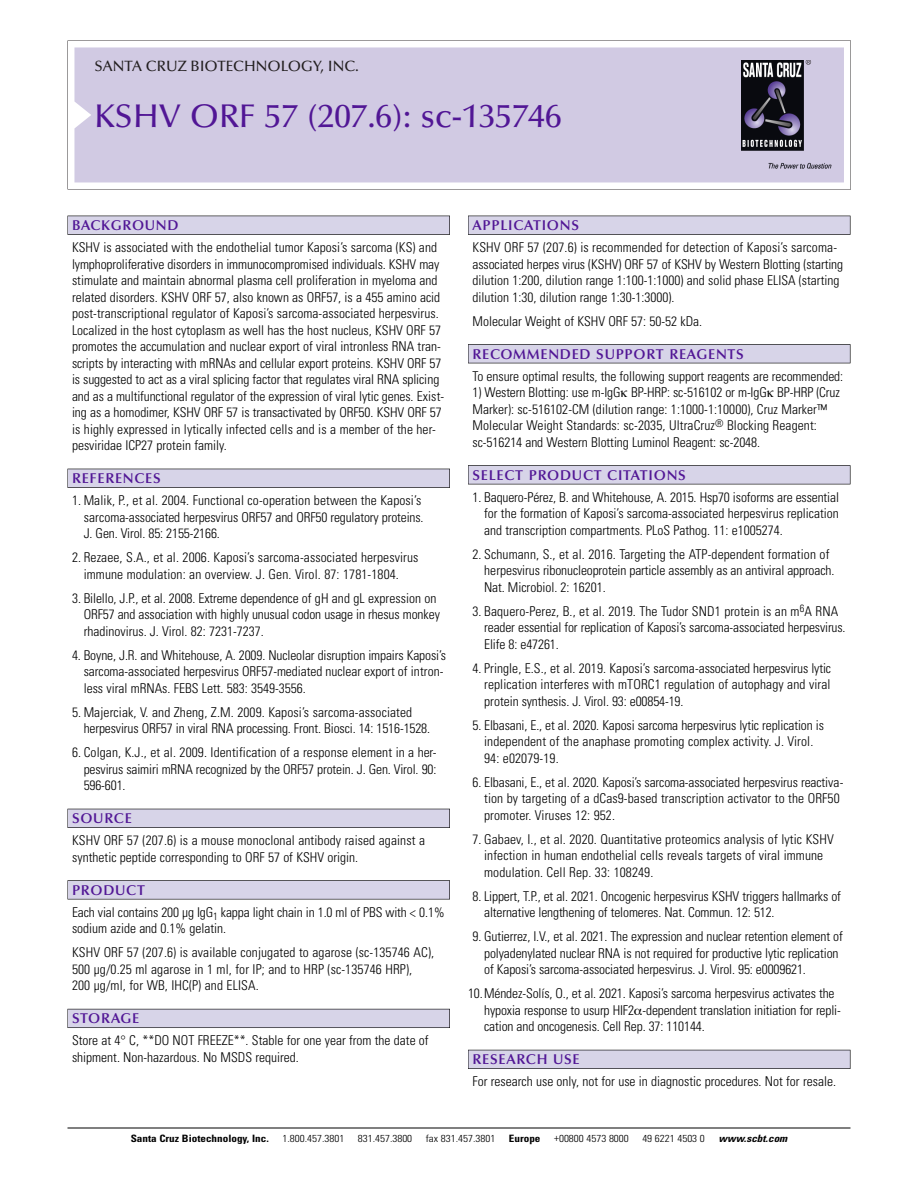
<style>
.page{position:relative;width:918px;height:1188px;background:#fff}
.page>*{position:absolute;margin:0;border:0;box-sizing:border-box;transform-origin:0 0}
.t1{font:500 33px "Optima";color:#511695}
.t2{font:500 15px "Optima";color:#231f20}
.t3{font:600 14.25px "Optima";letter-spacing:.05em;color:#511695}
.t4{font:300 condensed 13.5px/16.5px "Univers";color:#000}
.t5{font:300 condensed 10.2px "Univers";color:#000;scale:1.1 1}
.t6{font:700 condensed 10.2px "Univers";color:#000;scale:1.1 1}
.t7{font:italic 700 condensed 10.2px "Univers";color:#000;scale:1.1 1}
</style>
<div class="page">
<svg style="left:68px;top:40px;width:783px;height:149px"></svg>
<div style="left:74px;top:47px;width:770px;height:135px;background:#d1cae3"></div>
<img style="left:741px;top:60px;width:90px;height:108px">
<div style="left:68px;top:216px;width:382px;height:19px;background:#535256"></div>
<div style="left:68px;top:216px;width:381px;height:18px;background:#d7d4e8"></div>
<div style="left:68px;top:469px;width:382px;height:19px;background:#525156"></div>
<div style="left:68px;top:469px;width:381px;height:18px;background:#d7d4e8"></div>
<div style="left:68px;top:809px;width:382px;height:19px;background:#515057"></div>
<div style="left:68px;top:809px;width:381px;height:18px;background:#d7d4e8"></div>
<div style="left:68px;top:880px;width:382px;height:19px;background:#575659"></div>
<div style="left:68px;top:881px;width:381px;height:18px;background:#d7d4e8"></div>
<div style="left:68px;top:1009px;width:382px;height:19px;background:#595860"></div>
<div style="left:68px;top:1009px;width:381px;height:18px;background:#d7d4e8"></div>
<div style="left:468px;top:216px;width:382px;height:19px;background:#535256"></div>
<div style="left:468px;top:216px;width:382px;height:18px;background:#d7d4e8"></div>
<div style="left:468px;top:344px;width:382px;height:19px;background:#515155"></div>
<div style="left:468px;top:345px;width:382px;height:18px;background:#d7d4e8"></div>
<div style="left:468px;top:465px;width:382px;height:19px;background:#545357"></div>
<div style="left:468px;top:466px;width:382px;height:18px;background:#d7d4e8"></div>
<div style="left:468px;top:1050px;width:382px;height:19px;background:#535259"></div>
<div style="left:468px;top:1050px;width:382px;height:18px;background:#d7d4e8"></div>
<hr style="left:68px;top:1128px;width:782px;height:1px;background:#000">
<p class="t2" style="left:94px;top:60px;width:266px">SANTA CRUZ BIOTECHNOLOGY, INC.</p>
<p class="t1" style="left:94px;top:102px;width:469px">KSHV ORF 57 (207.6): sc-135746</p>
<p class="t3" style="left:72px;top:219px;width:108px">BACKGROUND</p>
<p class="t4" style="left:72px;top:240px;width:374px">KSHV is associated with the endothelial tumor Kaposi’s sarcoma (KS) and lymphoproliferative disorders in immunocompromised individuals. KSHV may stimulate and maintain abnormal plasma cell proliferation in myeloma and related disorders. KSHV ORF 57, also known as ORF57, is a 455 amino acid post-transcriptional regulator of Kaposi’s sarcoma-associated herpesvirus.<br>Localized in the host cytoplasm as well has the host nucleus, KSHV ORF 57 promotes the accumulation and nuclear export of viral intronless RNA tran&shy;scripts by interacting with mRNAs and cellular export proteins. KSHV ORF 57 is suggested to act as a viral splicing factor that regulates viral RNA splicing and as a multifunctional regulator of the expression of viral lytic genes. Exist&shy;ing as a homodimer, KSHV ORF 57 is transactivated by ORF50. KSHV ORF 57 is highly expressed in lytically infected cells and is a member of the her&shy;pesviridae ICP27 protein family.</p>
<p class="t3" style="left:72px;top:472px;width:90px">REFERENCES</p>
<p class="t4" style="left:84px;top:493px;width:341px;text-indent:-12px">1. Malik, P., et al. 2004. Functional co-operation between the Kaposi’s sarcoma-associated herpesvirus ORF57 and ORF50 regulatory proteins.<br>J. Gen. Virol. 85: 2155-2166.</p>
<p class="t4" style="left:72px;top:550px;width:348px;text-align:center">2. Rezaee, S.A., et al. 2006. Kaposi’s sarcoma-associated herpesvirus immune modulation: an overview. J. Gen. Virol. 87: 1781-1804.</p>
<p class="t4" style="left:84px;top:591px;width:358px;text-indent:-12px">3. Bilello, J.P., et al. 2008. Extreme dependence of gH and gL expression on<br>ORF57 and association with highly unusual codon usage in rhesus monkey rhadinovirus. J. Virol. 82: 7231-7237.</p>
<p class="t4" style="left:84px;top:648px;width:364px;text-indent:-12px">4. Boyne, J.R. and Whitehouse, A. 2009. Nucleolar disruption impairs Kaposi’s sarcoma-associated herpesvirus ORF57-mediated nuclear export of intron&shy;less viral mRNAs. FEBS Lett. 583: 3549-3556.</p>
<p class="t4" style="left:84px;top:705px;width:348px;text-indent:-12px">5. Majerciak, V. and Zheng, Z.M. 2009. Kaposi’s sarcoma-associated herpesvirus ORF57 in viral RNA processing. Front. Biosci. 14: 1516-1528.</p>
<p class="t4" style="left:84px;top:745px;width:354px;text-align:justify;text-indent:-12px">6. Colgan, K.J., et al. 2009. Identification of a response element in a her&shy;pesvirus saimiri mRNA recognized by the ORF57 protein. J. Gen. Virol. 90:<br>596-601.</p>
<p class="t3" style="left:72px;top:812px;width:61px">SOURCE</p>
<p class="t4" style="left:72px;top:834px;width:355px">KSHV ORF 57 (207.6) is a mouse monoclonal antibody raised against a synthetic peptide corresponding to ORF 57 of KSHV origin.</p>
<p class="t3" style="left:72px;top:884px;width:74px">PRODUCT</p>
<p class="t4" style="left:72px;top:905px;width:374px">Each vial contains 200 µg IgG<sub>1</sub> kappa light chain in 1.0 ml of PBS with &lt; 0.1% sodium azide and 0.1% gelatin.</p>
<p class="t4" style="left:72px;top:946px;width:364px">KSHV ORF 57 (207.6) is available conjugated to agarose (sc-135746 AC),<br>500 µg/0.25 ml agarose in 1 ml, for IP; and to HRP (sc-135746 HRP),<br>200 µg/ml, for WB, IHC(P) and ELISA.</p>
<p class="t3" style="left:72px;top:1012px;width:69px">STORAGE</p>
<p class="t4" style="left:72px;top:1034px;width:358px">Store at 4° C, **DO NOT FREEZE**. Stable for one year from the date of shipment. Non-hazardous. No MSDS required.</p>
<p class="t3" style="left:473px;top:219px;width:108px">APPLICATIONS</p>
<p class="t4" style="left:473px;top:240px;width:372px">KSHV ORF 57 (207.6) is recommended for detection of Kaposi’s sarcoma&shy;associated herpes virus (KSHV) ORF 57 of KSHV by Western Blotting (starting dilution 1:200, dilution range 1:100-1:1000) and solid phase ELISA (starting dilution 1:30, dilution range 1:30-1:3000).</p>
<p class="t4" style="left:473px;top:314px;width:231px">Molecular Weight of KSHV ORF 57: 50-52 kDa.</p>
<p class="t3" style="left:473px;top:348px;width:273px">RECOMMENDED SUPPORT REAGENTS</p>
<p class="t4" style="left:473px;top:369px;width:372px">To ensure optimal results, the following support reagents are recommended:</p>
<p class="t4" style="left:473px;top:385px;width:369px">1) Western Blotting: use m-IgG BP-HRP: sc-516102 or m-IgG BP-HRP (Cruz Marker): sc-516102-CM (dilution range: 1:1000-1:10000), Cruz Marker™ Molecular Weight Standards: sc-2035, UltraCruz<sup>®</sup> Blocking Reagent: sc-516214 and Western Blotting Luminol Reagent: sc-2048.</p>
<p class="t3" style="left:473px;top:469px;width:215px">SELECT PRODUCT CITATIONS</p>
<p class="t4" style="left:484px;top:490px;width:356px;text-align:justify;text-indent:-12px">1. Baquero-Pérez, B. and Whitehouse, A. 2015. Hsp70 isoforms are essential for the formation of Kaposi’s sarcoma-associated herpesvirus replication and transcription compartments. PLoS Pathog. 11: e1005274.</p>
<p class="t4" style="left:484px;top:547px;width:352px;text-indent:-12px">2. Schumann, S., et al. 2016. Targeting the ATP-dependent formation of herpesvirus ribonucleoprotein particle assembly as an antiviral approach.<br>Nat. Microbiol. 2: 16201.</p>
<p class="t4" style="left:484px;top:604px;width:363px;text-indent:-12px">3. Baquero-Perez, B., et al. 2019. The Tudor SND1 protein is an m<sup>6</sup>A RNA reader essential for replication of Kaposi’s sarcoma-associated herpesvirus.<br>Elife 8: e47261.</p>
<p class="t4" style="left:484px;top:661px;width:348px;text-align:justify;text-indent:-12px">4. Pringle, E.S., et al. 2019. Kaposi’s sarcoma-associated herpesvirus lytic replication interferes with mTORC1 regulation of autophagy and viral protein synthesis. J. Virol. 93: e00854-19.</p>
<p class="t4" style="left:484px;top:718px;width:341px;text-indent:-12px">5. Elbasani, E., et al. 2020. Kaposi sarcoma herpesvirus lytic replication is independent of the anaphase promoting complex activity. J. Virol.<br>94: e02079-19.</p>
<p class="t4" style="left:484px;top:775px;width:361px;text-indent:-12px">6. Elbasani, E., et al. 2020. Kaposi’s sarcoma-associated herpesvirus reactiva&shy;tion by targeting of a dCas9-based transcription activator to the ORF50 promoter. Viruses 12: 952.</p>
<p class="t4" style="left:484px;top:832px;width:351px;text-indent:-12px">7. Gabaev, I., et al. 2020. Quantitative proteomics analysis of lytic KSHV infection in human endothelial cells reveals targets of viral immune modulation. Cell Rep. 33: 108249.</p>
<p class="t4" style="left:484px;top:889px;width:358px;text-indent:-12px">8. Lippert, T.P., et al. 2021. Oncogenic herpesvirus KSHV triggers hallmarks of alternative lengthening of telomeres. Nat. Commun. 12: 512.</p>
<p class="t4" style="left:484px;top:930px;width:360px;text-indent:-12px">9. Gutierrez, I.V., et al. 2021. The expression and nuclear retention element of polyadenylated nuclear RNA is not required for productive lytic replication of Kaposi’s sarcoma-associated herpesvirus. J. Virol. 95: e0009621.</p>
<p class="t4" style="left:484px;top:987px;width:358px;text-indent:-16px">10.Méndez-Solís, O., et al. 2021. Kaposi’s sarcoma herpesvirus activates the hypoxia response to usurp HIF2 -dependent translation initiation for repli&shy;cation and oncogenesis. Cell Rep. 37: 110144.</p>
<p class="t3" style="left:473px;top:1053px;width:109px">RESEARCH USE</p>
<p class="t4" style="left:473px;top:1075px;width:365px">For research use only, not for use in diagnostic procedures. Not for resale.</p>
<p class="t6" style="left:131px;top:1135px;width:127px">Santa Cruz Biotechnology, Inc.</p>
<p class="t5" style="left:282px;top:1135px;width:58px">1.800.457.3801</p>
<p class="t5" style="left:358px;top:1135px;width:51px">831.457.3800</p>
<p class="t5" style="left:426px;top:1135px;width:65px">fax 831.457.3801</p>
<p class="t6" style="left:509px;top:1135px;width:30px">Europe</p>
<p class="t5" style="left:554px;top:1135px;width:69px">+00800 4573 8000</p>
<p class="t5" style="left:642px;top:1135px;width:58px">49 6221 4503 0</p>
<p class="t7" style="left:719px;top:1135px;width:66px">www.scbt.com</p>
</div>
